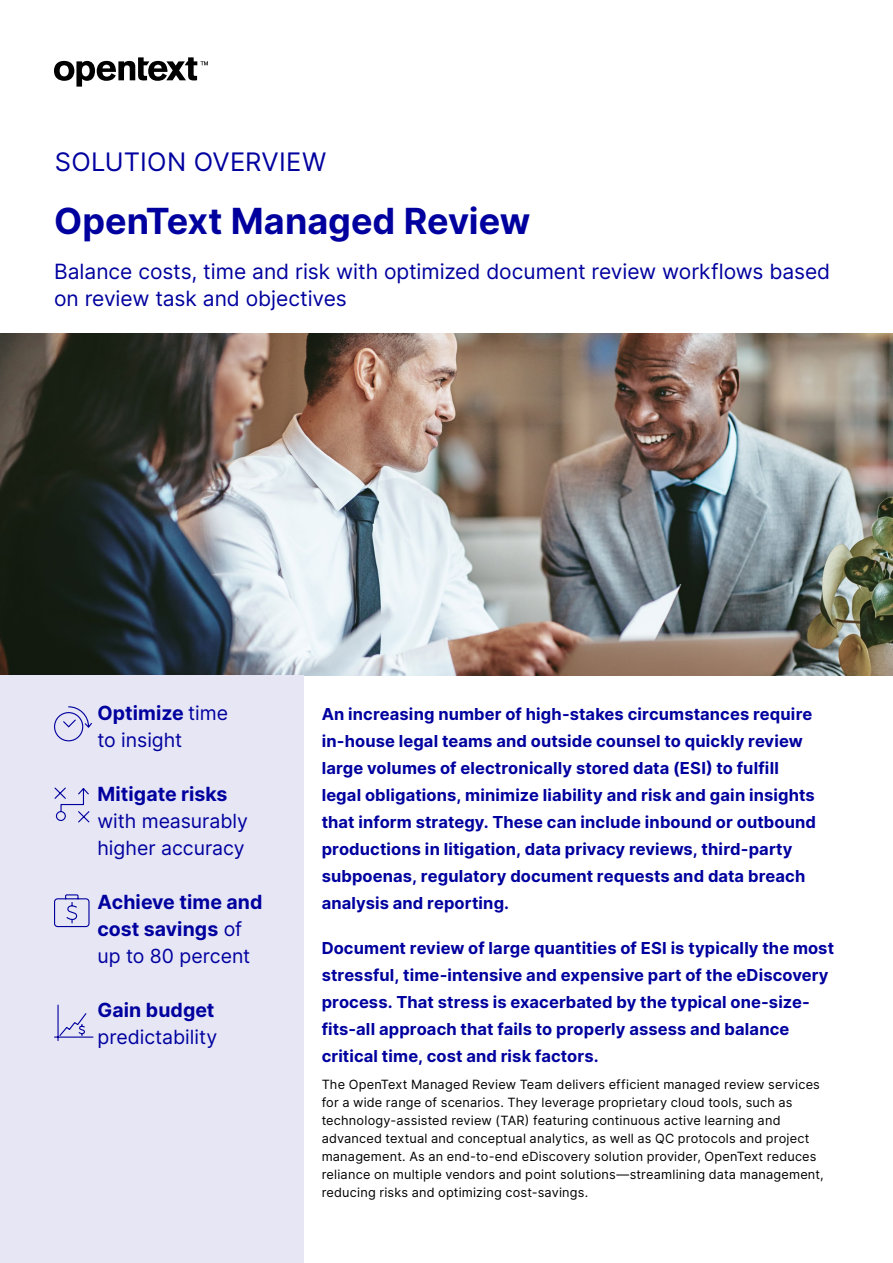
<style>
.page{position:relative;width:893px;height:1263px;background:#fff}
.page>*{position:absolute;margin:0;border:0;box-sizing:border-box;transform-origin:0 0}
.t1{font:700 36px "Inter";color:#00009f}
.Document_type{font:25.5px "Inter";letter-spacing:.01em;color:#00009f}
.t2{font:21px/27px "Inter";letter-spacing:-.005em;color:#00009f}
.Sidebar_Stat{font:19.5px/27px "Inter";color:#00009f}
.Sidebar_Stat-2{font:700 19.5px/27px "Inter";color:#00009f}
.Introduction_Paragra{font:700 16.5px/27px "Inter";letter-spacing:.005em;color:#00009f}
.Body{font:12.75px/18px "Inter";letter-spacing:.015em;color:#000}
.s1{font-weight:700}
.s2{font-weight:400}
</style>
<div class="page">
<svg style="left:54px;top:57px;width:154px;height:30px"></svg>
<img style="left:0;top:333px;width:893px;height:342px">
<div style="left:0;top:675px;width:304px;height:588px;background:#e6e6f5"></div>
<svg style="left:54px;top:706px;width:38px;height:36px"></svg>
<svg style="left:54px;top:894px;width:36px;height:34px"></svg>
<svg style="left:54px;top:787px;width:36px;height:36px"></svg>
<svg style="left:54px;top:1004px;width:40px;height:37px"></svg>
<p class="Document_type" style="left:55px;top:143px;width:273px">SOLUTION OVERVIEW</p>
<h1 class="t1" style="left:54px;top:195px;width:478px">OpenText Managed Review</h1>
<h2 class="t2" style="left:54px;top:257px;width:778px">Balance costs, time and risk with optimized document review workflows based on review task and objectives</h2>
<p class="Sidebar_Stat" style="left:98px;top:699px;width:132px"><span class="s1">Optimize</span> time to insight</p>
<p class="Sidebar_Stat" style="left:98px;top:780px;width:152px"><span class="s1">Mitigate risks </span>with measurably higher accuracy</p>
<p class="Sidebar_Stat-2" style="left:98px;top:888px;width:167px">Achieve time and cost savings <span class="s2">of up to 80 percent</span></p>
<p class="Sidebar_Stat" style="left:98px;top:996px;width:121px"><span class="s1">Gain budget </span>predictability</p>
<p class="Introduction_Paragra" style="left:322px;top:700px;width:496px">An increasing number of high-stakes circumstances require in-house legal teams and outside counsel to quickly review large volumes of electronically stored data (ESI) to fulfill legal obligations, minimize liability and risk and gain insights that inform strategy. These can include inbound or outbound productions in litigation, data privacy reviews, third-party subpoenas, regulatory document requests and data breach analysis and reporting.</p>
<p class="Introduction_Paragra" style="left:322px;top:934px;width:514px">Document review of large quantities of ESI is typically the most stressful, time-intensive and expensive part of the eDiscovery process. That stress is exacerbated by the typical one-size&shy;fits-all approach that fails to properly assess and balance critical time, cost and risk factors.</p>
<p class="Body" style="left:322px;top:1075px;width:504px">The OpenText Managed Review Team delivers efficient managed review services for a wide range of scenarios. They leverage proprietary cloud tools, such as technology-assisted review (TAR) featuring continuous active learning and advanced textual and conceptual analytics, as well as QC protocols and project management. As an end-to-end eDiscovery solution provider, OpenText reduces reliance on multiple vendors and point solutions—streamlining data management, reducing risks and optimizing cost-savings.</p>
</div>
